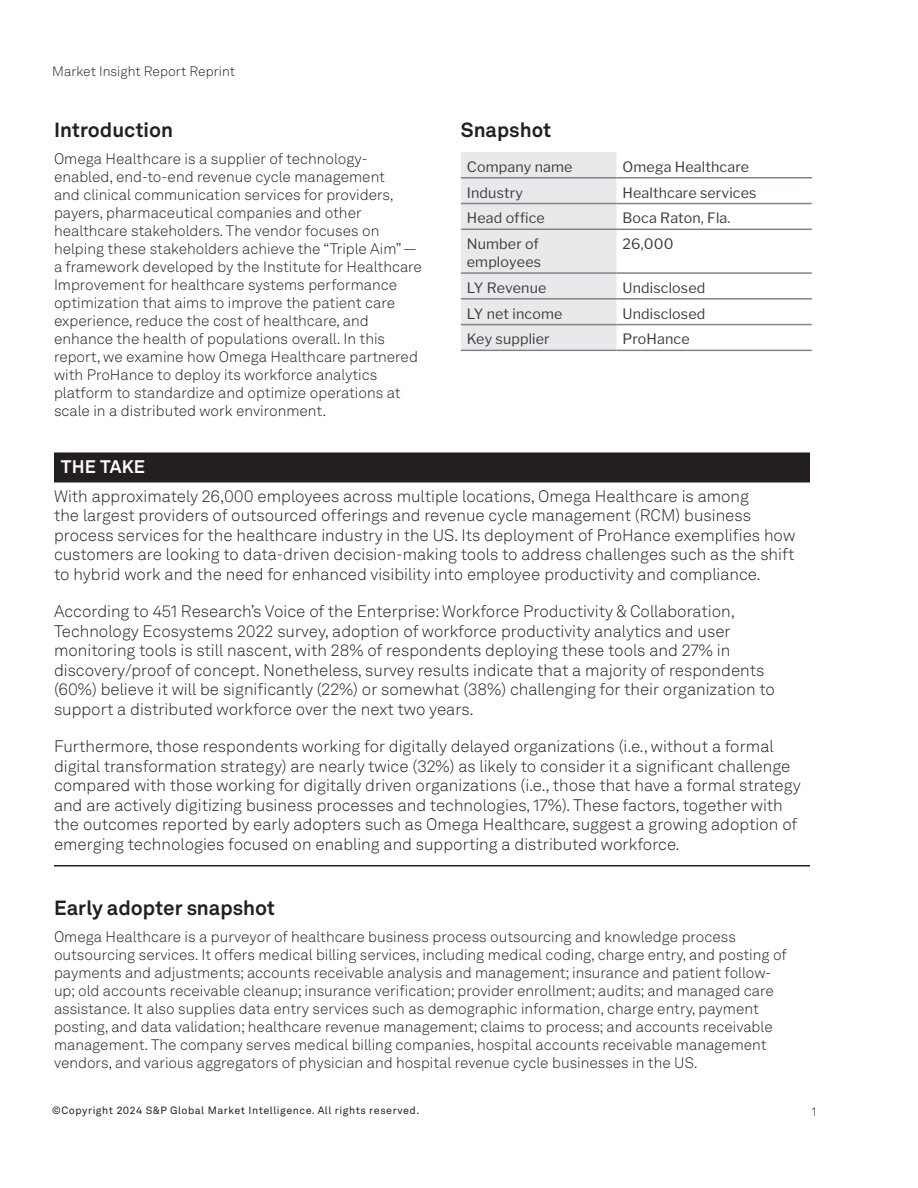
<style>
.page{position:relative;width:918px;height:1188px;background:#fff}
.page>*{position:absolute;margin:0;border:0;box-sizing:border-box;transform-origin:0 0}
.Heading_2{font:700 20.25px "Akkurat LL";color:#231f20}
.t1{font:700 20.25px "Akkurat Pro";color:#231f20}
._451_Take_Header_new{font:700 18px "Akkurat LL";letter-spacing:.01em;color:#fff}
._451_Take_Body_new_no_rule{font:300 16.5px/19.5px "Akkurat LL";color:#231f20}
._451_Take_Body_new{font:300 16.5px/19.5px "Akkurat LL";color:#231f20}
.t2{font:300 15px/18px "Akkurat LL";color:#231f20}
.Myriad_Body{font:14.25px/18px "Libre Franklin";letter-spacing:.01em;color:#3e3e3f}
.t3{font:300 13.5px "Akkurat LL";color:#231f20}
.t4{font:300 12px "Akkurat LL";color:#231f20}
.t5{font:10.5px "Akkurat LL";letter-spacing:.05em;color:#231f20}
</style>
<div class="page">
<div style="left:54px;top:452px;width:756px;height:30px;background:#231f20"></div>
<hr style="left:54px;top:865px;width:756px;height:1px;background:#231f20">
<div style="left:461px;top:152px;width:155px;height:198px;background:#e8e9ea"></div>
<hr style="left:461px;top:177px;width:155px;height:2px;background:#80838a">
<hr style="left:616px;top:177px;width:196px;height:2px;background:#80838a">
<hr style="left:461px;top:203px;width:155px;height:1px;background:#80838a">
<hr style="left:616px;top:203px;width:196px;height:1px;background:#80838a">
<hr style="left:461px;top:229px;width:155px;height:1px;background:#80838a">
<hr style="left:616px;top:229px;width:196px;height:1px;background:#80838a">
<hr style="left:461px;top:272px;width:155px;height:2px;background:#80838a">
<hr style="left:616px;top:272px;width:196px;height:2px;background:#80838a">
<hr style="left:461px;top:298px;width:155px;height:2px;background:#80838a">
<hr style="left:616px;top:298px;width:196px;height:2px;background:#80838a">
<hr style="left:461px;top:324px;width:155px;height:1px;background:#80838a">
<hr style="left:616px;top:324px;width:196px;height:1px;background:#80838a">
<hr style="left:461px;top:350px;width:155px;height:1px;background:#80838a">
<hr style="left:616px;top:350px;width:196px;height:1px;background:#80838a">
<p class="t3" style="left:52px;top:61px;width:184px">Market Insight Report Reprint</p>
<p class="Heading_2" style="left:54px;top:114px;width:121px">Introduction</p>
<p class="t2" style="left:54px;top:149px;width:370px">Omega Healthcare is a supplier of technology&shy;enabled, end-to-end revenue cycle management<br>and clinical communication services for providers, payers, pharmaceutical companies and other healthcare stakeholders. The vendor focuses on helping these stakeholders achieve the “Triple Aim” — a framework developed by the Institute for Healthcare Improvement for healthcare systems performance optimization that aims to improve the patient care experience, reduce the cost of healthcare, and enhance the health of populations overall. In this report, we examine how Omega Healthcare partnered with ProHance to deploy its workforce analytics platform to standardize and optimize operations at scale in a distributed work environment.</p>
<h1 class="t1" style="left:461px;top:118px;width:92px">Snapshot</h1>
<p class="Myriad_Body" style="left:467px;top:158px;width:107px">Company name</p>
<p class="Myriad_Body" style="left:622px;top:158px;width:128px">Omega Healthcare</p>
<p class="Myriad_Body" style="left:467px;top:183px;width:58px">Industry</p>
<p class="Myriad_Body" style="left:622px;top:183px;width:136px">Healthcare services</p>
<p class="Myriad_Body" style="left:467px;top:209px;width:80px">Head office</p>
<p class="Myriad_Body" style="left:622px;top:209px;width:109px">Boca Raton, Fla.</p>
<p class="Myriad_Body" style="left:467px;top:235px;width:76px">Number of employees</p>
<p class="Myriad_Body" style="left:622px;top:235px;width:53px">26,000</p>
<p class="Myriad_Body" style="left:467px;top:279px;width:81px">LY Revenue</p>
<p class="Myriad_Body" style="left:622px;top:279px;width:84px">Undisclosed</p>
<p class="Myriad_Body" style="left:467px;top:304px;width:97px">LY net income</p>
<p class="Myriad_Body" style="left:622px;top:304px;width:84px">Undisclosed</p>
<p class="Myriad_Body" style="left:467px;top:330px;width:84px">Key supplier</p>
<p class="Myriad_Body" style="left:622px;top:330px;width:69px">ProHance</p>
<p class="_451_Take_Header_new" style="left:61px;top:453px;width:86px">THE TAKE</p>
<p class="_451_Take_Body_new_no_rule" style="left:54px;top:486px;width:743px">With approximately 26,000 employees across multiple locations, Omega Healthcare is among<br>the largest providers of outsourced offerings and revenue cycle management (RCM) business process services for the healthcare industry in the US. Its deployment of ProHance exemplifies how customers are looking to data-driven decision-making tools to address challenges such as the shift to hybrid work and the need for enhanced visibility into employee productivity and compliance.</p>
<p class="_451_Take_Body_new_no_rule" style="left:54px;top:602px;width:722px">According to 451 Research’s Voice of the Enterprise: Workforce Productivity &amp; Collaboration, Technology Ecosystems 2022 survey, adoption of workforce productivity analytics and user monitoring tools is still nascent, with 28% of respondents deploying these tools and 27% in discovery/proof of concept. Nonetheless, survey results indicate that a majority of respondents (60%) believe it will be significantly (22%) or somewhat (38%) challenging for their organization to support a distributed workforce over the next two years.</p>
<p class="_451_Take_Body_new" style="left:54px;top:737px;width:748px">Furthermore, those respondents working for digitally delayed organizations (i.e., without a formal digital transformation strategy) are nearly twice (32%) as likely to consider it a significant challenge compared with those working for digitally driven organizations (i.e., those that have a formal strategy and are actively digitizing business processes and technologies, 17%). These factors, together with the outcomes reported by early adopters such as Omega Healthcare, suggest a growing adoption of emerging technologies focused on enabling and supporting a distributed workforce.</p>
<p class="Heading_2" style="left:54px;top:892px;width:223px">Early adopter snapshot</p>
<p class="t2" style="left:54px;top:927px;width:734px">Omega Healthcare is a purveyor of healthcare business process outsourcing and knowledge process outsourcing services. It offers medical billing services, including medical coding, charge entry, and posting of payments and adjustments; accounts receivable analysis and management; insurance and patient follow&shy;up; old accounts receivable cleanup; insurance verification; provider enrollment; audits; and managed care assistance. It also supplies data entry services such as demographic information, charge entry, payment posting, and data validation; healthcare revenue management; claims to process; and accounts receivable management. The company serves medical billing companies, hospital accounts receivable management vendors, and various aggregators of physician and hospital revenue cycle businesses in the US.</p>
<p class="t5" style="left:52px;top:1103px;width:369px">©Copyright 2024 S&amp;P Global Market Intelligence. All rights reserved.</p>
<p class="t4" style="left:812px;top:1103px;width:6px">1</p>
</div>
